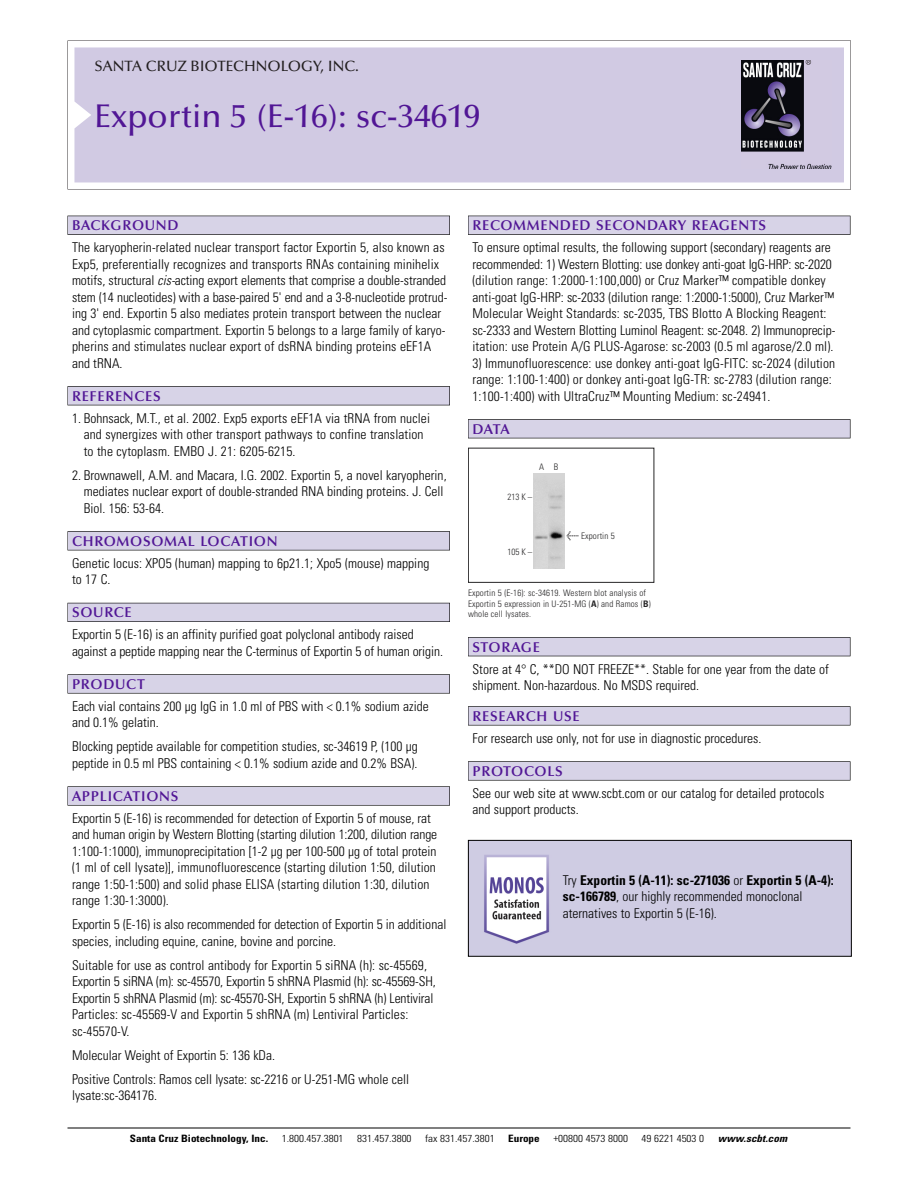
<style>
.page{position:relative;width:918px;height:1188px;background:#fff}
.page>*{position:absolute;margin:0;border:0;box-sizing:border-box;transform-origin:0 0}
.t1{font:500 33px "Optima";color:#511695}
.t2{font:500 15px "Optima";color:#231f20}
.t3{font:600 14.25px "Optima";letter-spacing:.05em;color:#511695}
.t4{font:300 condensed 13.5px/16.5px "Univers";color:#000}
.t5{font:300 condensed 10.2px "Univers";color:#000;scale:1.1 1}
.t6{font:700 condensed 10.2px "Univers";color:#000;scale:1.1 1}
.t7{font:italic 700 condensed 10.2px "Univers";letter-spacing:.005em;color:#000;scale:1.1 1}
.t8{font:9px/10.5px "Univers Condensed Light+MYVKXS";letter-spacing:.015em;color:#272627}
.s1{font-style:italic}
.s2{font-family:"Meta Plus Book Roman+WEBFQW";font-size:10.5px}
.s3{font-family:"Univers Condensed Bold+IXLKVA"}
.s4{font-weight:700}
</style>
<div class="page">
<svg style="left:68px;top:40px;width:783px;height:149px"></svg>
<div style="left:74px;top:47px;width:770px;height:135px;background:#d1cae3"></div>
<img style="left:741px;top:60px;width:90px;height:108px">
<div style="left:68px;top:216px;width:382px;height:19px;background:#525155"></div>
<div style="left:68px;top:216px;width:381px;height:18px;background:#d7d3e7"></div>
<div style="left:68px;top:386px;width:382px;height:19px;background:#525155"></div>
<div style="left:68px;top:387px;width:381px;height:18px;background:#d7d3e7"></div>
<div style="left:68px;top:531px;width:382px;height:19px;background:#545357"></div>
<div style="left:68px;top:532px;width:381px;height:18px;background:#d7d3e7"></div>
<div style="left:68px;top:603px;width:382px;height:19px;background:#54535a"></div>
<div style="left:68px;top:603px;width:381px;height:18px;background:#d7d3e7"></div>
<svg style="left:68px;top:674px;width:382px;height:20px"></svg>
<div style="left:68px;top:675px;width:381px;height:18px;background:#d7d3e7"></div>
<div style="left:68px;top:786px;width:382px;height:20px;background:#626263"></div>
<div style="left:68px;top:787px;width:381px;height:18px;background:#d7d3e7"></div>
<div style="left:468px;top:216px;width:382px;height:19px;background:#525155"></div>
<div style="left:468px;top:216px;width:382px;height:18px;background:#d7d3e7"></div>
<div style="left:468px;top:419px;width:382px;height:19px;background:#525155"></div>
<div style="left:468px;top:420px;width:382px;height:18px;background:#d7d3e7"></div>
<div style="left:468px;top:637px;width:382px;height:19px;background:#525156"></div>
<div style="left:468px;top:638px;width:382px;height:18px;background:#d7d3e7"></div>
<div style="left:468px;top:706px;width:382px;height:19px;background:#575759"></div>
<div style="left:468px;top:707px;width:382px;height:18px;background:#d7d3e7"></div>
<svg style="left:468px;top:761px;width:382px;height:20px"></svg>
<div style="left:468px;top:762px;width:382px;height:18px;background:#d7d3e7"></div>
<hr style="left:68px;top:1128px;width:782px;height:1px;background:#000">
<div style="left:468px;top:448px;width:186px;height:135px;border:1px solid #272627"></div>
<img style="left:533px;top:473px;width:31px;height:95px">
<img style="left:470px;top:842px;width:380px;height:113px">
<div style="left:468px;top:840px;width:384px;height:117px;border:1px solid #000"></div>
<p class="t2" style="left:94px;top:61px;width:266px">SANTA CRUZ BIOTECHNOLOGY, INC.</p>
<h1 class="t1" style="left:94px;top:103px;width:387px">Exportin 5 (E-16): sc-34619</h1>
<p class="t3" style="left:72px;top:219px;width:108px">BACKGROUND</p>
<p class="t4" style="left:72px;top:240px;width:377px">The karyopherin-related nuclear transport factor Exportin 5, also known as Exp5, preferentially recognizes and transports RNAs containing minihelix motifs, structural <span class="s1">cis-</span>acting export elements that comprise a double-stranded stem (14 nucleotides) with a base-paired 5' end and a 3-8-nucleotide protrud&shy;ing 3' end. Exportin 5 also mediates protein transport between the nuclear and cytoplasmic compartment. Exportin 5 belongs to a large family of karyo&shy;pherins and stimulates nuclear export of dsRNA binding proteins eEF1A and tRNA.</p>
<p class="t3" style="left:72px;top:390px;width:90px">REFERENCES</p>
<p class="t4" style="left:84px;top:411px;width:348px;text-indent:-12px">1. Bohnsack, M.T., et al. 2002. Exp5 exports eEF1A via tRNA from nuclei and synergizes with other transport pathways to confine translation to the cytoplasm. EMBO J. 21: 6205-6215.</p>
<p class="t4" style="left:84px;top:468px;width:365px;text-indent:-12px">2. Brownawell, A.M. and Macara, I.G. 2002. Exportin 5, a novel karyopherin, mediates nuclear export of double-stranded RNA binding proteins. J. Cell<br>Biol. 156: 53-64.</p>
<p class="t3" style="left:72px;top:535px;width:207px">CHROMOSOMAL LOCATION</p>
<p class="t4" style="left:72px;top:556px;width:359px">Genetic locus: XPO5 (human) mapping to 6p21.1; Xpo5 (mouse) mapping to 17 C.</p>
<p class="t3" style="left:72px;top:607px;width:61px">SOURCE</p>
<p class="t4" style="left:72px;top:627px;width:373px">Exportin 5 (E-16) is an affinity purified goat polyclonal antibody raised against a peptide mapping near the C-terminus of Exportin 5 of human origin.</p>
<p class="t3" style="left:72px;top:678px;width:74px">PRODUCT</p>
<p class="t4" style="left:72px;top:699px;width:358px">Each vial contains 200 µg IgG in 1.0 ml of PBS with &lt; 0.1% sodium azide and 0.1% gelatin.</p>
<p class="t4" style="left:72px;top:739px;width:347px">Blocking peptide available for competition studies, sc-34619 P, (100 µg peptide in 0.5 ml PBS containing &lt; 0.1% sodium azide and 0.2% BSA).</p>
<p class="t3" style="left:72px;top:790px;width:108px">APPLICATIONS</p>
<p class="t4" style="left:72px;top:811px;width:367px">Exportin 5 (E-16) is recommended for detection of Exportin 5 of mouse, rat and human origin by Western Blotting (starting dilution 1:200, dilution range 1:100-1:1000), immunoprecipitation [1-2 µg per 100-500 µg of total protein (1 ml of cell lysate)], immunofluorescence (starting dilution 1:50, dilution range 1:50-1:500) and solid phase ELISA (starting dilution 1:30, dilution range 1:30-1:3000).</p>
<p class="t4" style="left:72px;top:917px;width:376px">Exportin 5 (E-16) is also recommended for detection of Exportin 5 in additional species, including equine, canine, bovine and porcine.</p>
<p class="t4" style="left:72px;top:958px;width:365px">Suitable for use as control antibody for Exportin 5 siRNA (h): sc-45569, Exportin 5 siRNA (m): sc-45570, Exportin 5 shRNA Plasmid (h): sc-45569-SH, Exportin 5 shRNA Plasmid (m): sc-45570-SH, Exportin 5 shRNA (h) Lentiviral Particles: sc-45569-V and Exportin 5 shRNA (m) Lentiviral Particles: sc-45570-V.</p>
<p class="t4" style="left:72px;top:1044px;width:338px;line-height:24px">Molecular Weight of Exportin 5: 136 kDa.<br>Positive Controls: Ramos cell lysate: sc-2216 or U-251-MG whole cell</p>
<p class="t4" style="left:72px;top:1088px;width:87px">lysate:sc-364176.</p>
<p class="t3" style="left:473px;top:219px;width:295px">RECOMMENDED SECONDARY REAGENTS</p>
<p class="t4" style="left:473px;top:240px;width:364px">To ensure optimal results, the following support (secondary) reagents are recommended: 1) Western Blotting: use donkey anti-goat IgG-HRP: sc-2020 (dilution range: 1:2000-1:100,000) or Cruz Marker™ compatible donkey anti-goat IgG-HRP: sc-2033 (dilution range: 1:2000-1:5000), Cruz Marker™ Molecular Weight Standards: sc-2035, TBS Blotto A Blocking Reagent: sc-2333 and Western Blotting Luminol Reagent: sc-2048. 2) Immunoprecip&shy;itation: use Protein A/G PLUS-Agarose: sc-2003 (0.5 ml agarose/2.0 ml).</p>
<p class="t4" style="left:473px;top:356px;width:364px">3) Immunofluorescence: use donkey anti-goat IgG-FITC: sc-2024 (dilution range: 1:100-1:400) or donkey anti-goat IgG-TR: sc-2783 (dilution range:<br>1:100-1:400) with UltraCruz™ Mounting Medium: sc-24941.</p>
<p class="t3" style="left:473px;top:423px;width:39px">DATA</p>
<p class="t8" style="left:539px;top:462px;width:20px">A B</p>
<p class="t8" style="left:507px;top:492px;width:26px">213 K –</p>
<p class="t8" style="left:507px;top:547px;width:26px">105 K –</p>
<p class="t8" style="left:566px;top:531px;width:50px"><span class="s2">&lt;</span> Exportin 5</p>
<p class="t8" style="left:468px;top:589px;width:184px">Exportin 5 (E-16): sc-34619. Western blot analysis of<br>Exportin 5 expression in U-251-MG (<span class="s3">A</span>) and Ramos (<span class="s3">B</span>) whole cell lysates.</p>
<p class="t3" style="left:473px;top:641px;width:69px">STORAGE</p>
<p class="t4" style="left:473px;top:662px;width:358px">Store at 4° C, **DO NOT FREEZE**. Stable for one year from the date of shipment. Non-hazardous. No MSDS required.</p>
<p class="t3" style="left:473px;top:710px;width:109px">RESEARCH USE</p>
<p class="t4" style="left:473px;top:731px;width:290px">For research use only, not for use in diagnostic procedures.</p>
<p class="t3" style="left:473px;top:765px;width:92px">PROTOCOLS</p>
<p class="t4" style="left:473px;top:786px;width:353px">See our web site at www.scbt.com or our catalog for detailed protocols and support products.</p>
<p class="t4" style="left:563px;top:873px;width:273px">Try <span class="s4">Exportin 5 (A-11): sc-271036</span> or <span class="s4">Exportin 5 (A-4): sc-166789</span>, our highly recommended monoclonal aternatives to Exportin 5 (E-16).</p>
<p class="t6" style="left:130px;top:1135px;width:127px">Santa Cruz Biotechnology, Inc.</p>
<p class="t5" style="left:282px;top:1135px;width:58px">1.800.457.3801</p>
<p class="t5" style="left:357px;top:1135px;width:51px">831.457.3800</p>
<p class="t5" style="left:425px;top:1135px;width:65px">fax 831.457.3801</p>
<p class="t6" style="left:508px;top:1135px;width:30px">Europe</p>
<p class="t5" style="left:553px;top:1135px;width:69px">+00800 4573 8000</p>
<p class="t5" style="left:642px;top:1135px;width:58px">49 6221 4503 0</p>
<p class="t7" style="left:718px;top:1135px;width:64px">www.scbt.com</p>
</div>
